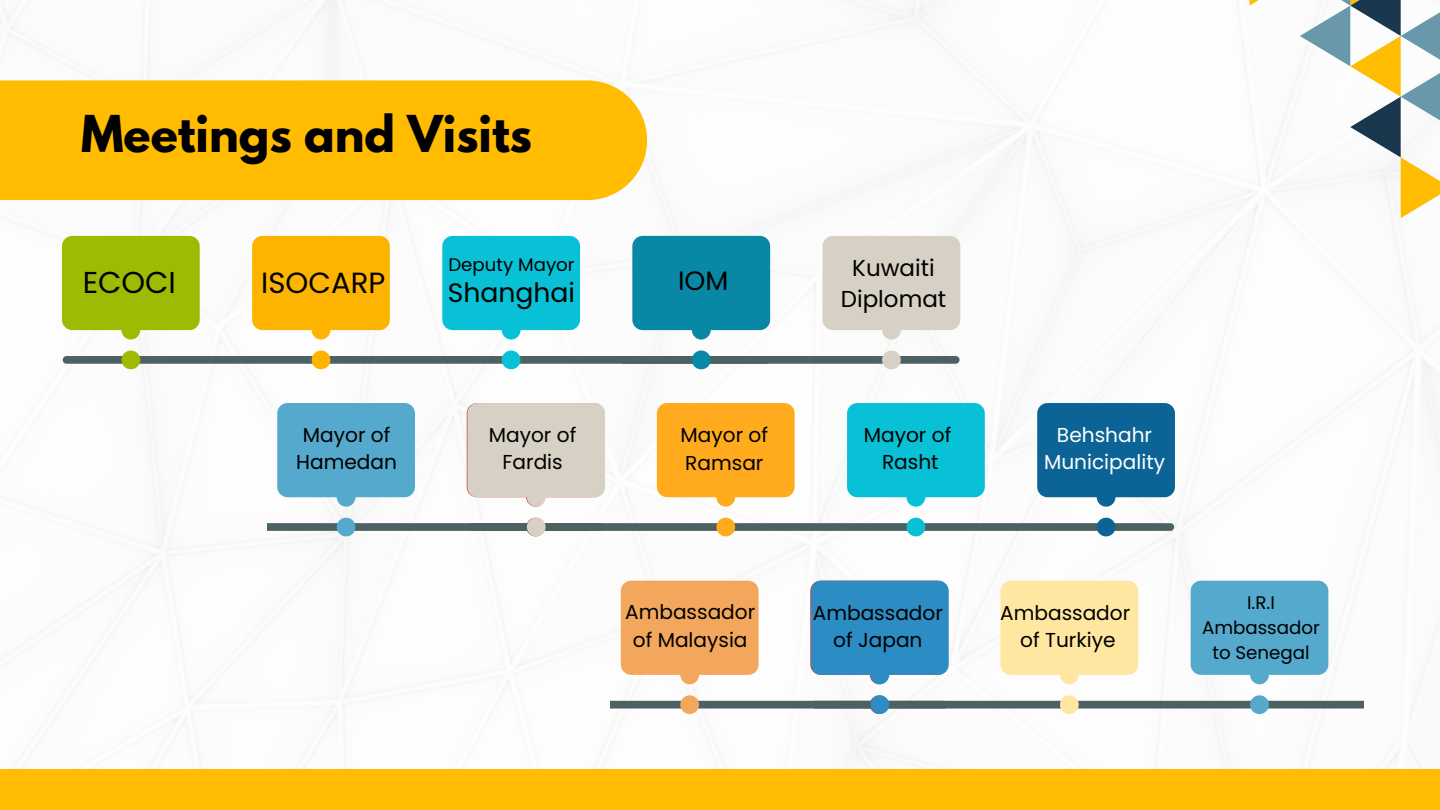
<style>
.page{position:relative;width:1440px;height:810px;background:#fff}
.page>*{position:absolute;margin:0;border:0;box-sizing:border-box;transform-origin:0 0}
.t1{font:700 45px "League Spartan";color:#000}
.t2{font:30.2px "Poppins";color:#000}
.t3{font:29.2px "Poppins";color:#000}
.t4{font:26.6px "Poppins";color:#000}
.t5{font:23px/31.8px "Poppins";color:#000;text-align:center}
.t6{font:20.1px/27.8px "Poppins";color:#000;text-align:center}
.t7{font:20.1px/27.8px "Poppins";color:#fff;text-align:center}
.t8{font:18.2px/25.2px "Poppins";color:#000;text-align:center}
</style>
<div class="page">
<img style="left:0;top:0;width:1440px;height:769px">
<div style="left:0;top:80px;width:647px;height:120px;background:#ffbc00"></div>
<div style="left:0;top:769px;width:1440px;height:41px;background:#ffbc00"></div>
<svg style="left:1250px;top:0;width:190px;height:218px"></svg>
<div style="left:63px;top:356px;width:706px;height:8px;background:#4d6162;border-radius:4px"></div>
<svg style="left:122px;top:351px;width:18px;height:18px"></svg>
<svg style="left:62px;top:236px;width:138px;height:104px;background:#a6c019"></svg>
<svg style="left:312px;top:351px;width:18px;height:18px"></svg>
<svg style="left:502px;top:351px;width:18px;height:18px"></svg>
<svg style="left:252px;top:236px;width:138px;height:104px;background:#fcba17"></svg>
<svg style="left:442px;top:236px;width:138px;height:104px;background:#1fc6d9"></svg>
<div style="left:467px;top:523px;width:707px;height:8px;background:#4d6162;border-radius:4px"></div>
<svg style="left:716px;top:518px;width:19px;height:18px"></svg>
<svg style="left:907px;top:518px;width:18px;height:18px"></svg>
<svg style="left:1097px;top:518px;width:18px;height:18px"></svg>
<svg style="left:657px;top:403px;width:138px;height:104px;background:#feb231"></svg>
<svg style="left:847px;top:403px;width:138px;height:104px;background:#1ec6d9"></svg>
<svg style="left:1037px;top:403px;width:138px;height:104px;background:#22729f"></svg>
<svg style="left:267px;top:518px;width:337px;height:18px"></svg>
<svg style="left:277px;top:403px;width:138px;height:104px;background:#63b0d1"></svg>
<svg style="left:467px;top:403px;width:138px;height:104px;background:#dad3c8"></svg>
<svg style="left:622px;top:351px;width:338px;height:18px"></svg>
<svg style="left:632px;top:236px;width:138px;height:104px;background:#2093ae"></svg>
<svg style="left:823px;top:236px;width:137px;height:104px;background:#dad4c9"></svg>
<svg style="left:1000px;top:581px;width:138px;height:103px;background:#fee8a9"></svg>
<svg style="left:1191px;top:581px;width:137px;height:103px;background:#62afd0"></svg>
<svg style="left:611px;top:695px;width:752px;height:19px"></svg>
<svg style="left:621px;top:581px;width:138px;height:103px;background:#f3ae69"></svg>
<svg style="left:810px;top:581px;width:138px;height:103px;background:#4095c6"></svg>
<h1 class="t1" style="left:81px;top:111px;width:453px">Meetings and Visits</h1>
<h2 class="t2" style="left:83px;top:261px;width:95px">ECOCI</h2>
<h3 class="t3" style="left:261px;top:263px;width:126px">ISOCARP</h3>
<p class="t8" style="left:448px;top:252px;width:128px">Deputy Mayor</p>
<h3 class="t4" style="left:448px;top:274px;width:129px">Shanghai</h3>
<h3 class="t4" style="left:678px;top:262px;width:52px">IOM</h3>
<p class="t5" style="left:841px;top:252px;width:107px">Kuwaiti<br>Diplomat</p>
<p class="t6" style="left:296px;top:421px;width:102px">Mayor of<br>Hamedan</p>
<p class="t6" style="left:489px;top:421px;width:89px">Mayor of<br>Fardis</p>
<p class="t6" style="left:681px;top:421px;width:89px;text-align:left">Mayor of<br>Ramsar</p>
<p class="t6" style="left:864px;top:421px;width:89px">Mayor of<br>Rasht</p>
<p class="t7" style="left:1044px;top:421px;width:123px">Behshahr<br>Municipality</p>
<p class="t6" style="left:625px;top:598px;width:132px">Ambassador of Malaysia</p>
<p class="t6" style="left:813px;top:599px;width:132px">Ambassador of Japan</p>
<p class="t6" style="left:1000px;top:599px;width:132px">Ambassador of Turkiye</p>
<p class="t8" style="left:1202px;top:590px;width:119px">I.R.I<br>Ambassador to Senegal</p>
</div>
